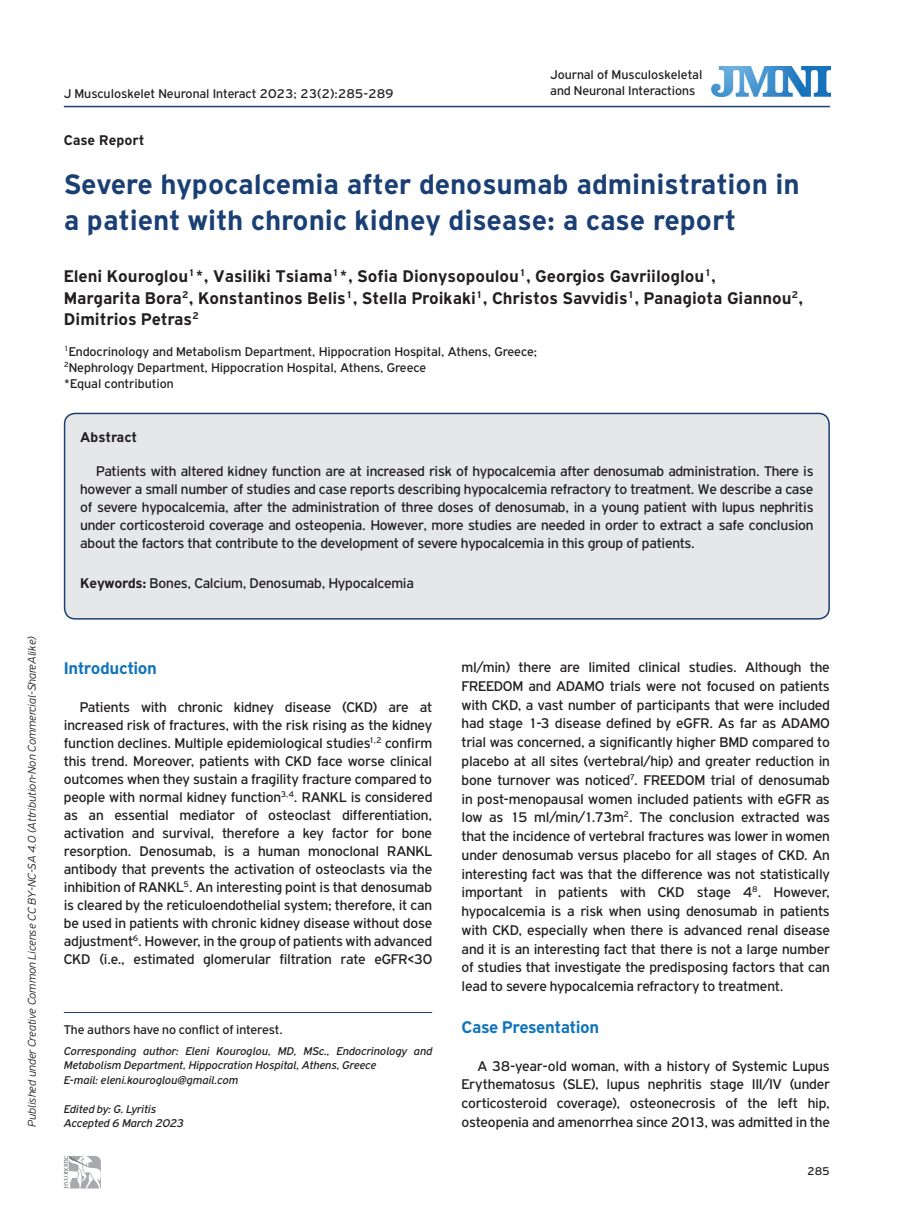
<style>
.page{position:relative;width:915px;height:1212px;background:#fff}
.page>*{position:absolute;margin:0;border:0;box-sizing:border-box;transform-origin:0 0}
.BASIC_TITLE{font:700 30px/36px "PF Highway Gothic";color:#1a3f74}
.AUTHOR{font:700 18px/21.6px "PF Highway Gothic";color:#231f20}
.TITLE_BOLD{font:700 18px "PF Highway Gothic";letter-spacing:-.02em;color:#1074bc}
.TEXT_BASIC{font:15px/18.8px "PF Highway Gothic";letter-spacing:-.01em;color:#231f20;text-align:justify}
.TEXT_ABSTRACT{font:15px/18px "PF Highway Gothic";letter-spacing:-.015em;color:#231f20;text-align:justify}
.TEXT_KEYWORDS{font:15px "PF Highway Gothic";letter-spacing:-.015em;color:#231f20}
.TYPE_OF_ARTICLE{font:700 15px "PF Highway Gothic";color:#231f20}
.TITLE_ABSTRACT{font:700 15px "PF Highway Gothic";color:#231f20}
.TITLE_ADDRESS{font:13.5px "PF Highway Gothic";color:#231f20}
.CONFLICT_OF_INTEREST{font:13.5px "PF Highway Gothic";letter-spacing:-.01em;color:#231f20}
.CORRESPONDING_AUTHOR{font:italic 12px/14.4px "PF Highway Gothic";letter-spacing:-.005em;color:#231f20}
.t1{font:italic 300 12px "PF Highway Gothic";color:#231f20}
.t2{font:12px "PF Highway Gothic";color:#231f20}
.s1{font-weight:700}
</style>
<div class="page">
<hr style="left:64px;top:106px;width:765px;height:1px;background:#1a3f74">
<div style="left:65px;top:413px;width:763px;height:206px;background:#e6e7e9;border-radius:11px"></div>
<div style="left:64px;top:413px;width:765px;height:207px;border:2px solid #1a3f74;border-radius:11px"></div>
<hr style="left:64px;top:1012px;width:368px;height:1px;background:#1a3f74">
<img style="left:711px;top:66px;width:118px;height:31px">
<svg style="left:64px;top:1156px;width:37px;height:33px"></svg>
<p class="t1" style="left:25px;top:1127px;width:492px;rotate:-90deg">Published under Creative Common License CC BY-NC-SA 4.0 (Attribution-Non Commercial-ShareAlike)</p>
<p class="TITLE_ADDRESS" style="left:64px;top:86px;width:331px">J Musculoskelet Neuronal Interact 2023; 23(2):285-289</p>
<p class="TITLE_ADDRESS" style="left:550px;top:67px;width:153px">Journal of Musculoskeletal</p>
<p class="TITLE_ADDRESS" style="left:550px;top:83px;width:146px">and Neuronal Interactions</p>
<p class="TYPE_OF_ARTICLE" style="left:64px;top:132px;width:82px">Case Report</p>
<p class="BASIC_TITLE" style="left:64px;top:166px;width:737px">Severe hypocalcemia after denosumab administration in a patient with chronic kidney disease: a case report</p>
<p class="AUTHOR" style="left:64px;top:265px;width:740px">Eleni Kouroglou<sup>1</sup>*, Vasiliki Tsiama<sup>1</sup>*, Sofia Dionysopoulou<sup>1</sup>, Georgios Gavriiloglou<sup>1</sup>,<br>Margarita Bora<sup>2</sup>, Konstantinos Belis<sup>1</sup>, Stella Proikaki<sup>1</sup>, Christos Savvidis<sup>1</sup>, Panagiota Giannou<sup>2</sup>,<br>Dimitrios Petras<sup>2</sup></p>
<p class="TITLE_ADDRESS" style="left:64px;top:344px;width:474px"><sup>1</sup>Endocrinology and Metabolism Department, Hippocration Hospital, Athens, Greece;</p>
<p class="TITLE_ADDRESS" style="left:64px;top:360px;width:364px"><sup>2</sup>Nephrology Department, Hippocration Hospital, Athens, Greece</p>
<p class="TITLE_ADDRESS" style="left:64px;top:376px;width:111px">*Equal contribution</p>
<p class="TITLE_ABSTRACT" style="left:80px;top:429px;width:58px">Abstract</p>
<p class="TEXT_ABSTRACT" style="left:80px;top:462px;width:734px;text-indent:16px">Patients with altered kidney function are at increased risk of hypocalcemia after denosumab administration. There is however a small number of studies and case reports describing hypocalcemia refractory to treatment. We describe a case of severe hypocalcemia, after the administration of three doses of denosumab, in a young patient with lupus nephritis under corticosteroid coverage and osteopenia. However, more studies are needed in order to extract a safe conclusion about the factors that contribute to the development of severe hypocalcemia in this group of patients.</p>
<p class="TEXT_KEYWORDS" style="left:80px;top:575px;width:335px"><span class="s1">Keywords:</span> Bones, Calcium, Denosumab, Hypocalcemia</p>
<p class="TITLE_BOLD" style="left:64px;top:659px;width:95px">Introduction</p>
<p class="TEXT_BASIC" style="left:64px;top:698px;width:370px;line-height:18px;text-indent:16px">Patients with chronic kidney disease (CKD) are at increased risk of fractures, with the risk rising as the kidney function declines. Multiple epidemiological studies<sup>1,2</sup> confirm this trend. Moreover, patients with CKD face worse clinical outcomes when they sustain a fragility fracture compared to people with normal kidney function<sup>3,4</sup>. RANKL is considered as an essential mediator of osteoclast differentiation, activation and survival, therefore a key factor for bone resorption. Denosumab, is a human monoclonal RANKL antibody that prevents the activation of osteoclasts via the inhibition of RANKL<sup>5</sup>. An interesting point is that denosumab is cleared by the reticuloendothelial system; therefore, it can be used in patients with chronic kidney disease without dose adjustment<sup>6</sup>. However, in the group of patients with advanced CKD (i.e., estimated glomerular filtration rate eGFR&lt;30</p>
<p class="CONFLICT_OF_INTEREST" style="left:64px;top:1022px;width:220px">The authors have no conflict of interest.</p>
<p class="CORRESPONDING_AUTHOR" style="left:64px;top:1044px;width:370px">Corresponding author: Eleni Kouroglou, MD, MSc., Endocrinology and<br>Metabolism Department, Hippocration Hospital, Athens, Greece</p>
<p class="CORRESPONDING_AUTHOR" style="left:64px;top:1072px;width:176px">E-mail: eleni.kouroglou@gmail.com</p>
<p class="CORRESPONDING_AUTHOR" style="left:64px;top:1101px;width:94px">Edited by: G. Lyritis</p>
<p class="CORRESPONDING_AUTHOR" style="left:64px;top:1116px;width:122px">Accepted 6 March 2023</p>
<p class="TEXT_BASIC" style="left:461px;top:658px;width:370px">ml/min) there are limited clinical studies. Although the FREEDOM and ADAMO trials were not focused on patients with CKD, a vast number of participants that were included had stage 1-3 disease defined by eGFR. As far as ADAMO trial was concerned, a significantly higher BMD compared to placebo at all sites (vertebral/hip) and greater reduction in bone turnover was noticed<sup>7</sup>. FREEDOM trial of denosumab in post-menopausal women included patients with eGFR as low as 15 ml/min/1.73m<sup>2</sup>. The conclusion extracted was that the incidence of vertebral fractures was lower in women under denosumab versus placebo for all stages of CKD. An interesting fact was that the difference was not statistically important in patients with CKD stage 4<sup>8</sup>. However, hypocalcemia is a risk when using denosumab in patients with CKD, especially when there is advanced renal disease and it is an interesting fact that there is not a large number of studies that investigate the predisposing factors that can lead to severe hypocalcemia refractory to treatment.</p>
<p class="TITLE_BOLD" style="left:461px;top:1017px;width:139px">Case Presentation</p>
<p class="TEXT_BASIC" style="left:461px;top:1056px;width:370px;text-indent:16px">A 38-year-old woman, with a history of Systemic Lupus Erythematosus (SLE), lupus nephritis stage III/IV (under corticosteroid coverage), osteonecrosis of the left hip, osteopenia and amenorrhea since 2013, was admitted in the</p>
<p class="t2" style="left:806px;top:1165px;width:24px">285</p>
</div>
